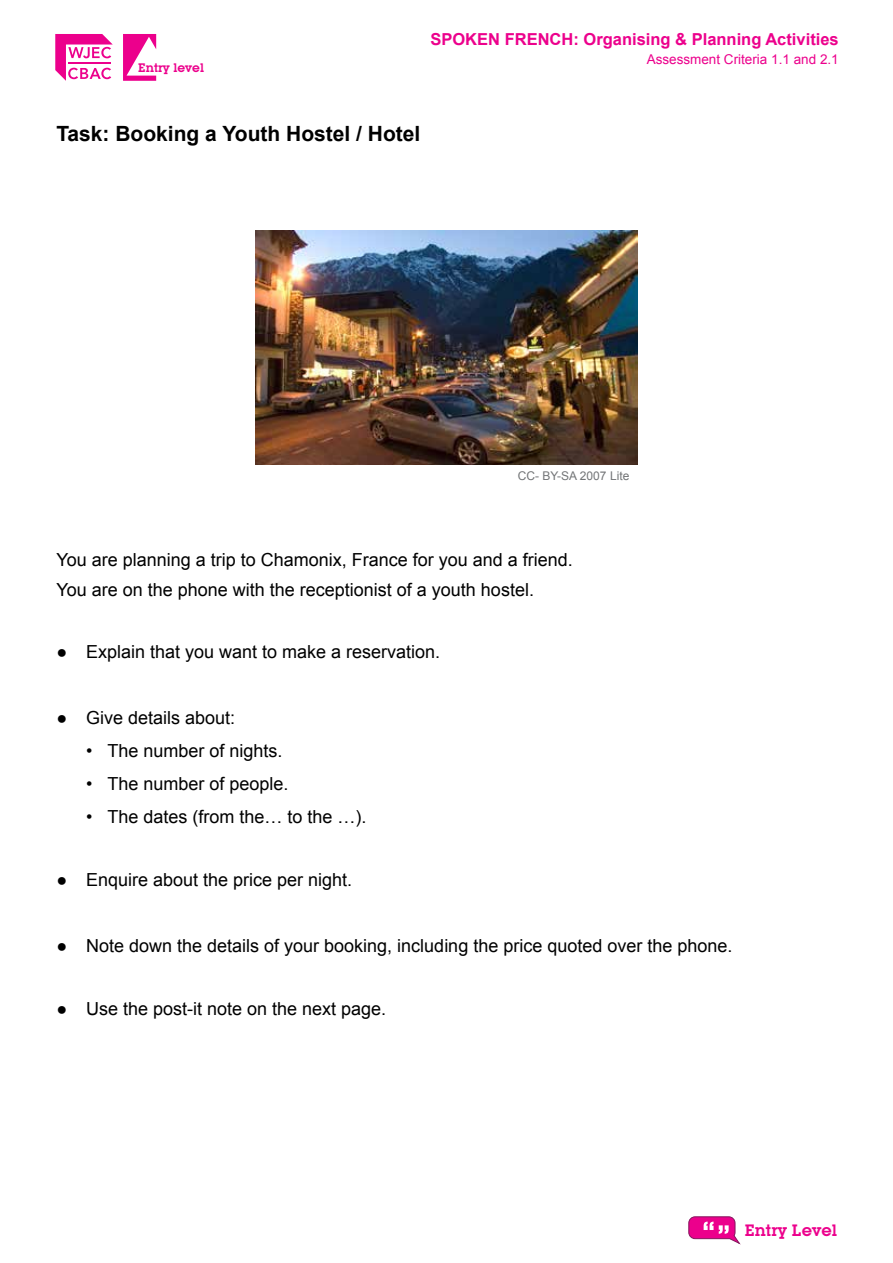
<style>
.page{position:relative;width:893px;height:1263px;background:#fff}
.page>*{position:absolute;margin:0;border:0;box-sizing:border-box;transform-origin:0 0}
.t1{font:700 21px "Arial";color:#000}
.t2{font:18px/30px "Arial";color:#000}
.t3{font:700 16.5px "Arial";color:#ec008c}
.t4{font:16.2px "Lubalin Graph IT Cby BT Demi HAT";color:#ec008c}
.t5{font:13.5px "Arial";color:#ec008c}
.t6{font:12.15px "Lubalin Graph IT Cby BT Demi HAT";color:#ec008c}
.t7{font:12px "Arial";color:#737577}
</style>
<div class="page">
<svg style="left:123px;top:34px;width:33px;height:47px"></svg>
<svg style="left:55px;top:34px;width:58px;height:47px"></svg>
<svg style="left:689px;top:1216px;width:51px;height:28px"></svg>
<img style="left:255px;top:231px;width:383px;height:234px">
<p class="t6" style="left:138px;top:60px;width:67px">Entry level</p>
<p class="t3" style="left:430px;top:28px;width:410px">SPOKEN FRENCH: Organising &amp; Planning Activities</p>
<p class="t5" style="left:647px;top:50px;width:194px">Assessment Criteria 1.1 and 2.1</p>
<p class="t1" style="left:56px;top:119px;width:366px">Task: Booking a Youth Hostel / Hotel</p>
<p class="t7" style="left:518px;top:468px;width:113px">CC- BY-SA 2007 Lite</p>
<p class="t2" style="left:56px;top:545px;width:518px">You are planning a trip to Chamonix, France for you and a friend.<br>You are on the phone with the receptionist of a youth hostel.</p>
<p class="t2" style="left:56px;top:637px;width:385px">● Explain that you want to make a reservation.</p>
<p class="t2" style="left:56px;top:703px;width:180px">● Give details about:</p>
<p class="t2" style="left:86px;top:736px;width:198px">• The number of nights.</p>
<p class="t2" style="left:86px;top:769px;width:204px">• The number of people.</p>
<p class="t2" style="left:86px;top:802px;width:282px">• The dates (from the… to the …).</p>
<p class="t2" style="left:56px;top:865px;width:297px">● Enquire about the price per night.</p>
<p class="t2" style="left:56px;top:931px;width:678px">● Note down the details of your booking, including the price quoted over the phone.</p>
<p class="t2" style="left:56px;top:994px;width:331px">● Use the post-it note on the next page.</p>
<p class="t4" style="left:745px;top:1220px;width:94px">Entry Level</p>
</div>
